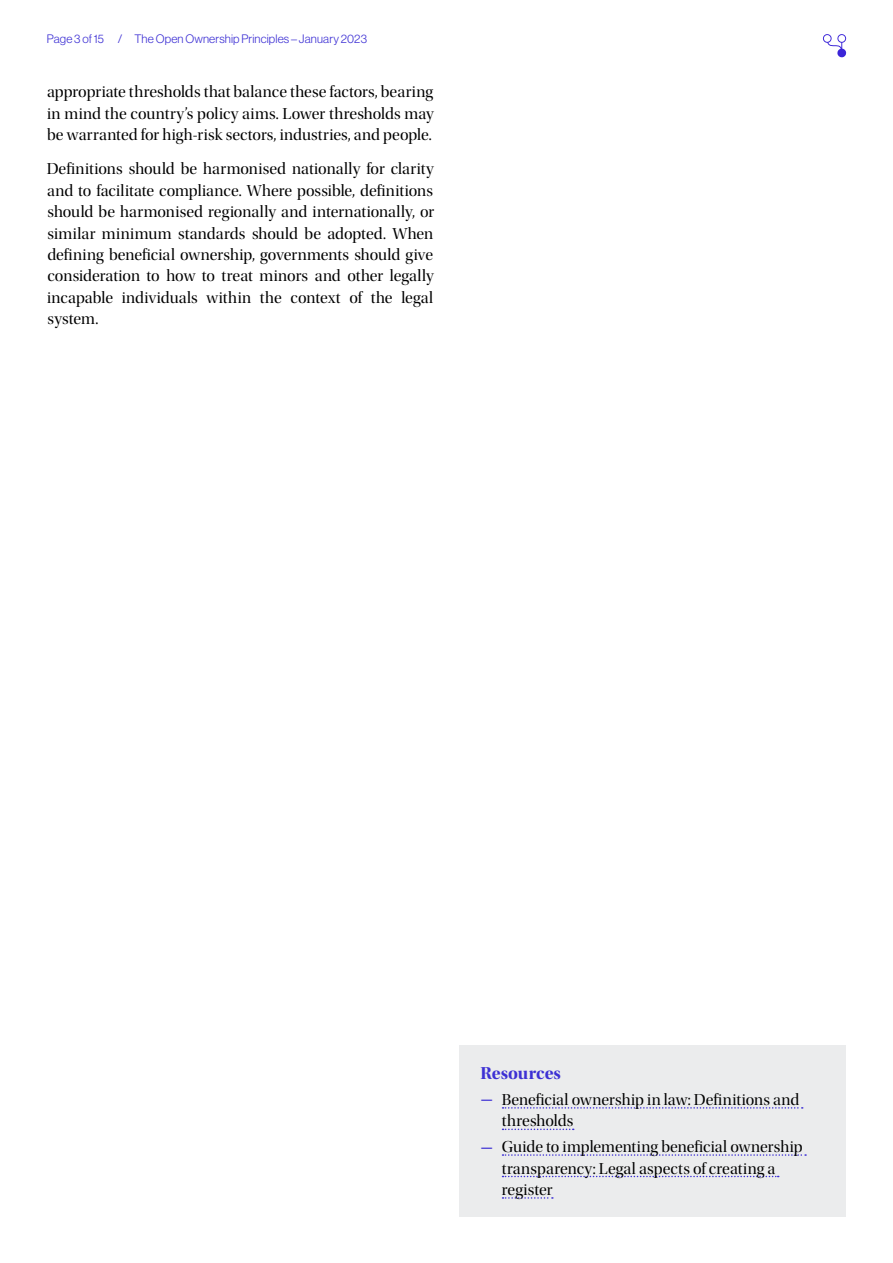
<style>
.page{position:relative;width:893px;height:1263px;background:#fff}
.page>*{position:absolute;margin:0;border:0;box-sizing:border-box;transform-origin:0 0}
.Heading_3{font:18px "Utopia Std Bold Disp";letter-spacing:.005em;color:#3d30d4}
.t1{font:16.5px/21.5px "Utopia Std Disp";letter-spacing:.005em;color:#000;text-align:justify}
.t2{font:12px "N Haas Grotesk DS Pro 45 Lt";letter-spacing:.01em;color:#3d30d4}
.s1{font-size:24.75px;color:#3d30d4}
</style>
<div class="page">
<svg style="left:823px;top:34px;width:23px;height:23px"></svg>
<div style="left:459px;top:1045px;width:387px;height:171px;background:#ebeced"></div>
<svg style="left:502px;top:1107px;width:301px;height:2px"></svg>
<svg style="left:502px;top:1128px;width:72px;height:2px"></svg>
<svg style="left:502px;top:1154px;width:304px;height:2px"></svg>
<svg style="left:502px;top:1176px;width:277px;height:1px"></svg>
<svg style="left:502px;top:1197px;width:51px;height:2px"></svg>
<p class="t2" style="left:47px;top:32px;width:322px">Page 3 of 15 / The Open Ownership Principles – January 2023</p>
<p class="t1" style="left:47px;top:81px;width:388px">appropriate thresholds that balance these factors, bearing in mind the country’s policy aims. Lower thresholds may be warranted for high-risk sectors, industries, and people.</p>
<p class="t1" style="left:47px;top:158px;width:389px">Definitions should be harmonised nationally for clarity and to facilitate compliance. Where possible, definitions should be harmonised regionally and internationally, or similar minimum standards should be adopted. When defining beneficial ownership, governments should give consideration to how to treat minors and other legally incapable individuals within the context of the legal system.</p>
<h3 class="Heading_3" style="left:480px;top:1063px;width:82px">Resources</h3>
<p class="t1" style="left:502px;top:1089px;width:299px;text-indent:-21px"><span class="s1">–</span> Beneficial ownership in law: Definitions and thresholds</p>
<p class="t1" style="left:502px;top:1136px;width:302px;text-align:left;text-indent:-21px"><span class="s1">–</span> Guide to implementing beneficial ownership transparency: Legal aspects of creating a register</p>
</div>
